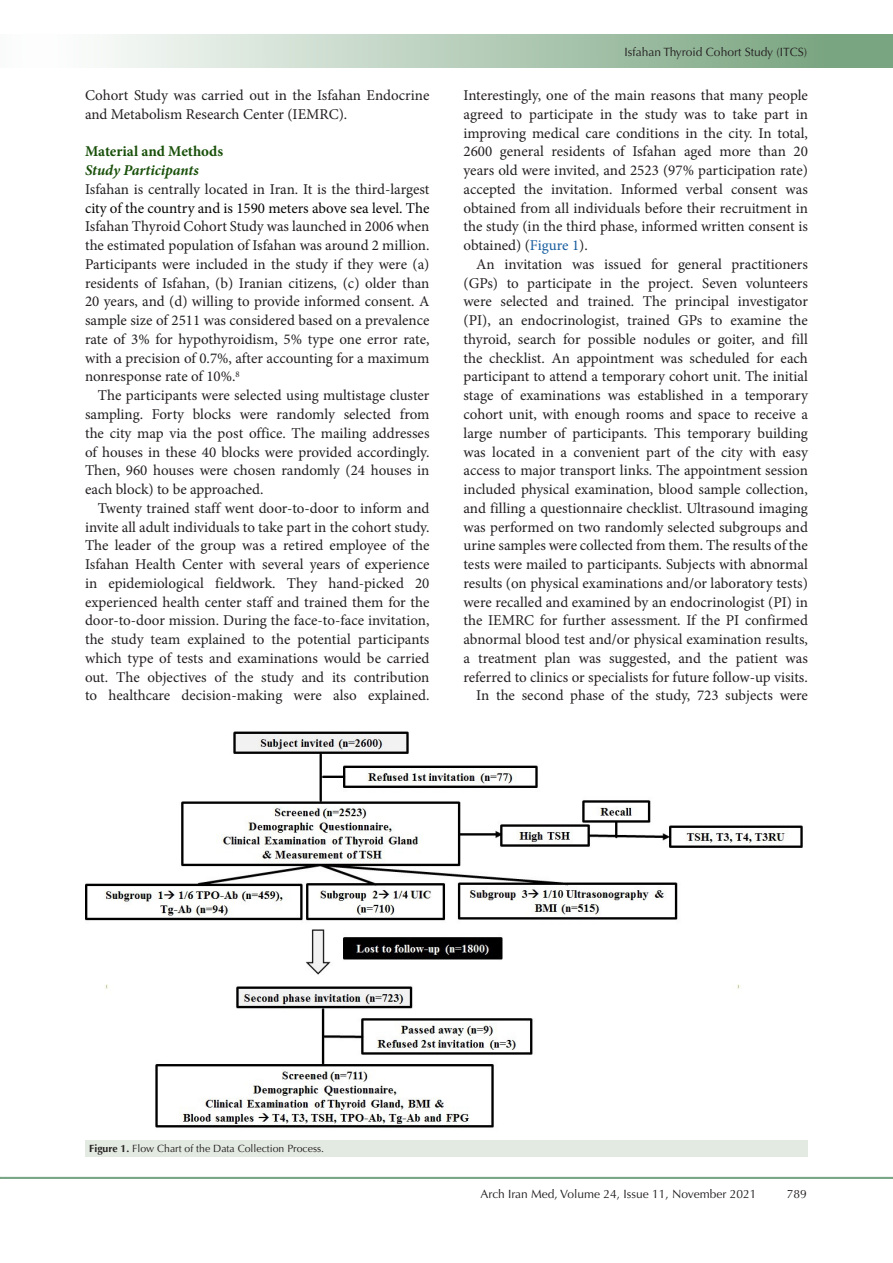
<style>
.page{position:relative;width:893px;height:1263px;background:#fff}
.page>*{position:absolute;margin:0;border:0;box-sizing:border-box;transform-origin:0 0}
.List_Paragraph{font:15px/18.8px "Minion Pro";color:#231f20;text-align:justify}
.t1{font:700 15px "Minion Pro";color:#19500a}
.t2{font:italic 700 15px "Minion Pro";color:#19500a}
.t3{font:12px "Optima LT Std";color:#231f20}
.List_Paragraph-2{font:10.5px "Optima LT Std";color:#231f20}
.s1{color:#242021}
.s2{color:#040503}
.s3{color:#175d9e}
.s4{font-weight:700}
</style>
<div class="page">
<div style="left:0;top:1177px;width:893px;height:2px;background:#0099e5;border:1px solid #7aa581"></div>
<div style="left:0;top:35px;width:892px;height:33px;background:linear-gradient(to right,#fff,#719f79)"></div>
<img style="left:85px;top:731px;width:718px;height:397px">
<div style="left:85px;top:1140px;width:723px;height:17px;background:#e3eae2"></div>
<p class="List_Paragraph" style="left:85px;top:86px;width:346px"><span class="s1">Cohort Study</span> was carried out in the Isfahan Endocrine and Metabolism Research Center (IEMRC).</p>
<p class="t1" style="left:85px;top:141px;width:140px">Material and Methods</p>
<p class="t2" style="left:85px;top:160px;width:115px">Study Participants</p>
<p class="List_Paragraph" style="left:85px;top:180px;width:346px">Isfahan is centrally located in Iran. It is the third-largest <span class="s2">city of the country and is 1590 meters above sea level. The </span>Isfahan Thyroid Cohort Study was launched in 2006 when the estimated population of Isfahan was around 2 million.<br>Participants were included in the study if they were (a) residents of Isfahan, (b) Iranian citizens, (c) older than 20 years, and (d) willing to provide informed consent. A sample size of 2511 was considered based on a prevalence rate of 3% for hypothyroidism, 5% type one error rate, with a precision of 0.7%, after accounting for a maximum nonresponse rate of 10%.<sup>8</sup></p>
<p class="List_Paragraph" style="left:85px;top:386px;width:346px;text-indent:13px">The participants were selected using multistage cluster sampling. Forty blocks were randomly selected from the city map via the post office. The mailing addresses of houses in these 40 blocks were provided accordingly.<br>Then, 960 houses were chosen randomly (24 houses in each block) to be approached.</p>
<p class="List_Paragraph" style="left:85px;top:499px;width:346px;text-indent:13px">Twenty trained staff went door-to-door to inform and invite all adult individuals to take part in the cohort study.<br>The leader of the group was a retired employee of the Isfahan Health Center with several years of experience in epidemiological fieldwork. They hand-picked 20 experienced health center staff and trained them for the door-to-door mission. During the face-to-face invitation, the study team explained to the potential participants which type of tests and examinations would be carried out. The objectives of the study and its contribution to healthcare decision-making were also explained.</p>
<p class="t3" style="left:624px;top:45px;width:184px">Isfahan Thyroid Cohort Study (ITCS)</p>
<p class="List_Paragraph" style="left:463px;top:86px;width:346px">Interestingly, one of the main reasons that many people agreed to participate in the study was to take part in improving medical care conditions in the city. In total, 2600 general residents of Isfahan aged more than 20 years old were invited, and 2523 (97% participation rate) accepted the invitation. Informed verbal consent was obtained from all individuals before their recruitment in the study (in the third phase, informed written consent is obtained) (<span class="s3">Figure 1</span>).</p>
<p class="List_Paragraph" style="left:463px;top:255px;width:346px;text-indent:13px">An invitation was issued for general practitioners (GPs) to participate in the project. Seven volunteers were selected and trained. The principal investigator (PI), an endocrinologist, trained GPs to examine the thyroid, search for possible nodules or goiter, and fill the checklist. An appointment was scheduled for each participant to attend a temporary cohort unit. The initial stage of examinations was established in a temporary cohort unit, with enough rooms and space to receive a large number of participants. This temporary building was located in a convenient part of the city with easy access to major transport links. The appointment session included physical examination, blood sample collection, and filling a questionnaire checklist. Ultrasound imaging was performed on two randomly selected subgroups and urine samples were collected from them. The results of the tests were mailed to participants. Subjects with abnormal results (on physical examinations and/or laboratory tests) were recalled and examined by an endocrinologist (PI) in the IEMRC for further assessment. If the PI confirmed abnormal blood test and/or physical examination results, a treatment plan was suggested, and the patient was referred to clinics or specialists for future follow-up visits.</p>
<p class="List_Paragraph" style="left:476px;top:686px;width:333px">In the second phase of the study, 723 subjects were</p>
<p class="List_Paragraph-2" style="left:89px;top:1142px;width:236px"><span class="s4">Figure 1.</span> Flow Chart of the Data Collection Process.</p>
<p class="t3" style="left:480px;top:1187px;width:277px">Arch Iran Med, Volume 24, Issue 11, November 2021</p>
<p class="t3" style="left:787px;top:1187px;width:22px">789</p>
</div>
